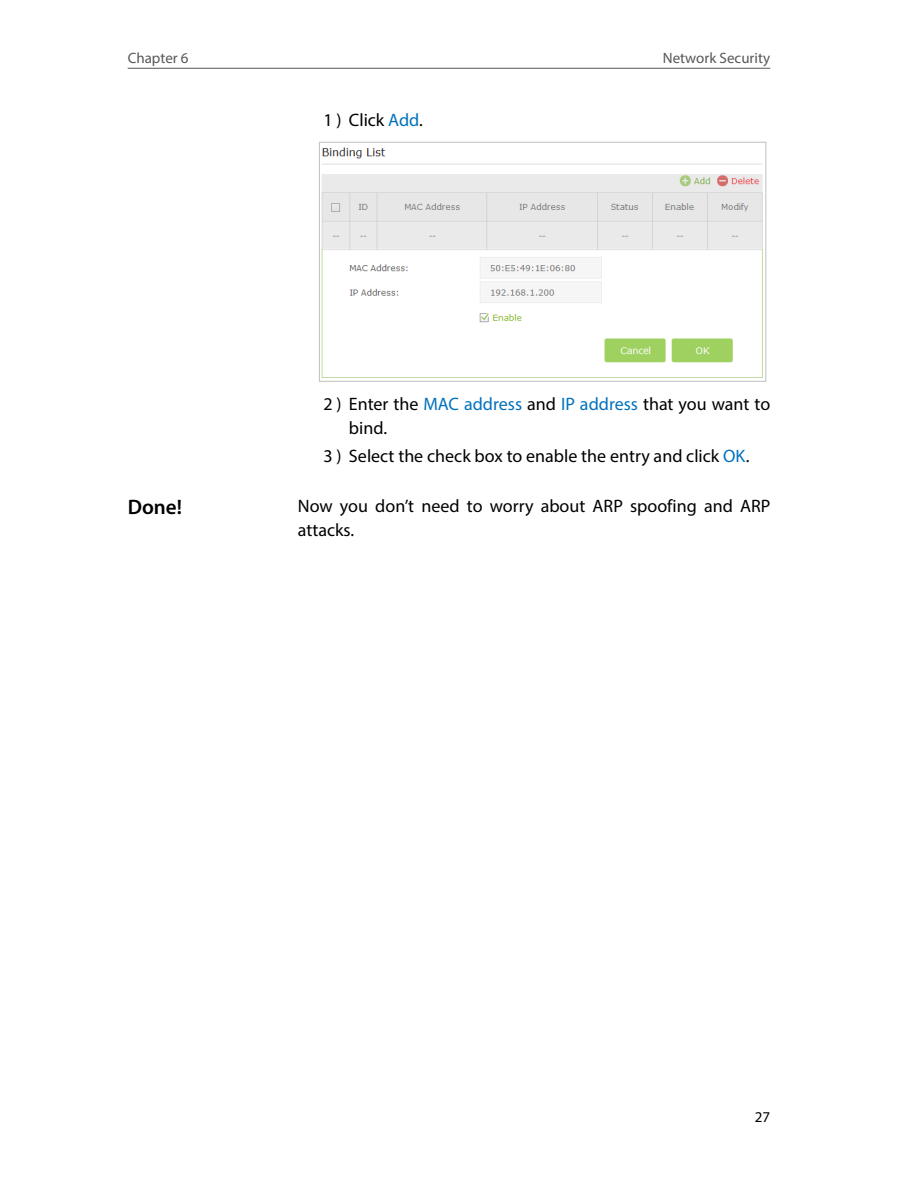
<style>
.page{position:relative;width:898px;height:1187px;background:#fff}
.page>*{position:absolute;margin:0;border:0;box-sizing:border-box;transform-origin:0 0}
.t1{font:600 21px "Myriad Pro";color:#000}
.正文_左缩进_段前3{font:18px/24px "Myriad Pro";color:#000}
.t2{font:15px "Myriad Pro";color:#595757}
.t3{font:15px "Myriad Pro";color:#000}
.s1{color:#0071be}
</style>
<div class="page">
<hr style="left:128px;top:68px;width:642px;height:1px;background:#595757">
<img style="left:321px;top:147px;width:442px;height:231px">
<div style="left:319px;top:142px;width:446px;height:239px;border:1px solid #bfc0c0"></div>
<p class="t2" style="left:128px;top:48px;width:62px">Chapter 6</p>
<p class="t2" style="left:662px;top:48px;width:109px">Network Security</p>
<p class="t1" style="left:128px;top:494px;width:56px">Done!</p>
<p class="正文_左缩进_段前3" style="left:323px;top:107px;width:101px">1 ) Click <span class="s1">Add</span>.</p>
<p class="正文_左缩进_段前3" style="left:349px;top:391px;width:422px;text-indent:-26px">2 ) Enter the <span class="s1">MAC address</span> and <span class="s1">IP address</span> that you want to bind.</p>
<p class="正文_左缩进_段前3" style="left:323px;top:443px;width:427px">3 ) Select the check box to enable the entry and click <span class="s1">OK</span>.</p>
<p class="正文_左缩进_段前3" style="left:298px;top:493px;width:474px">Now you don’t need to worry about ARP spoofing and ARP attacks.</p>
<p class="t3" style="left:754px;top:1107px;width:17px">27</p>
</div>
